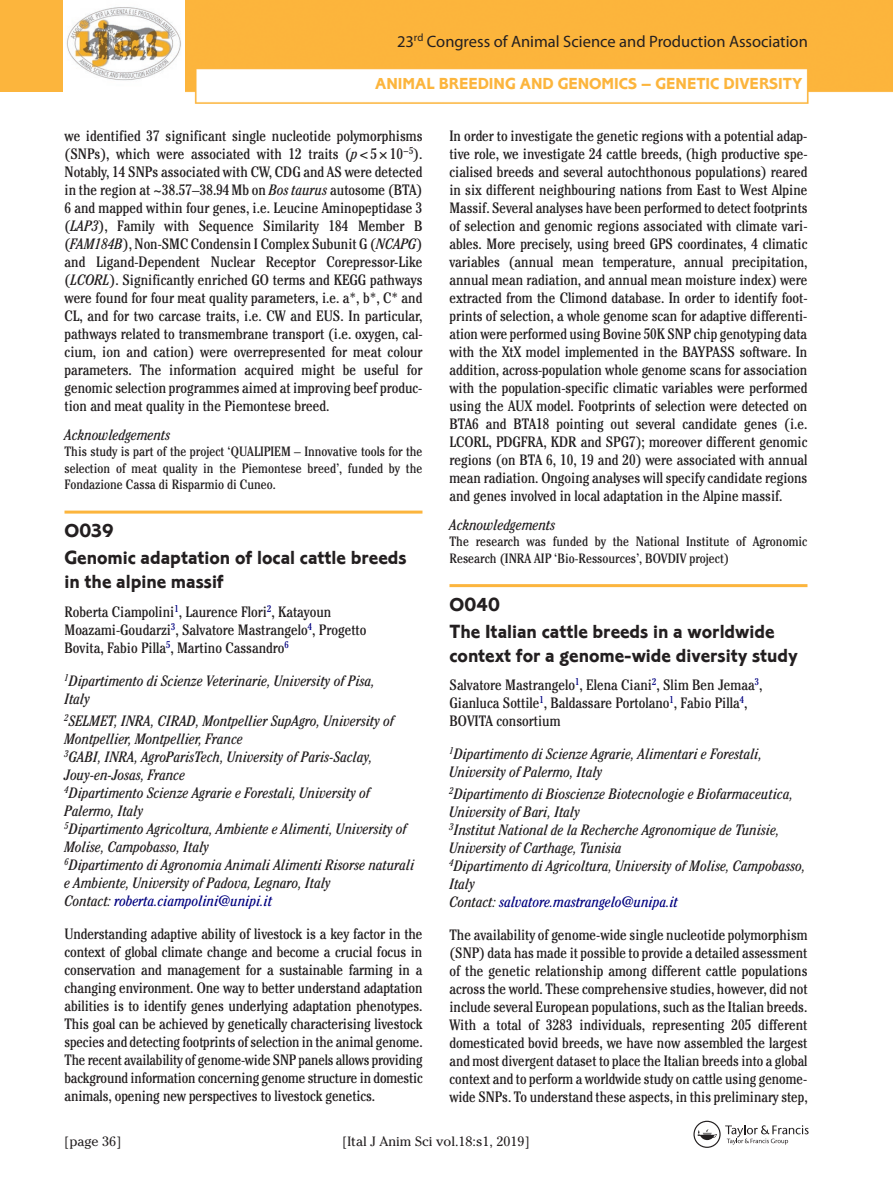
<style>
.page{position:relative;width:893px;height:1191px;background:#fff}
.page>*{position:absolute;margin:0;border:0;box-sizing:border-box;transform-origin:0 0}
.t1{font:19.65px/27px "Corinthian Bold Plain";color:#231f20}
.t2{font:16.5px "Myriad Pro";color:#231f20}
.t3{font:16.5px "Corinthian Bold Plain";color:#fcb53d}
.t4{font:condensed 15px/18px "Cheltenham Std";color:#231f20;text-align:justify}
.t5{font:italic condensed 15px/18px "Cheltenham Std";color:#231f20}
.t6{font:condensed 13.5px/16.5px "Cheltenham Std";color:#231f20;text-align:justify}
.t7{font:13.5px "Cheltenham Std";color:#231f20}
.s1{font-style:italic}
.s2{color:#000080}
</style>
<div class="page">
<div style="left:0;top:0;width:63px;height:92px;background:#fcb53d"></div>
<img style="left:185px;top:0;width:708px;height:104px">
<svg style="left:693px;top:1120px;width:116px;height:27px"></svg>
<img style="left:67px;top:7px;width:114px;height:74px">
<hr style="left:64px;top:510px;width:358px;height:3px;background:#fcb53d">
<hr style="left:449px;top:584px;width:358px;height:3px;background:#fcb53d">
<p class="t2" style="left:397px;top:31px;width:412px">23<sup>rd</sup> Congress of Animal Science and Production Association</p>
<p class="t3" style="left:375px;top:74px;width:429px">ANIMAL BREEDING AND GENOMICS – GENETIC DIVERSITY</p>
<p class="t4" style="left:64px;top:127px;width:359px">we identified 37 significant single nucleotide polymorphisms (SNPs), which were associated with 12 traits (<span class="s1">p</span>&lt;5×10<sup>−5</sup>).<br>Notably, 14 SNPs associated with CW, CDG and AS were detected in the region at ~38.57–38.94Mb on <span class="s1">Bos taurus</span> autosome (BTA)<br>6 and mapped within four genes, i.e. Leucine Aminopeptidase 3 (<span class="s1">LAP3</span>), Family with Sequence Similarity 184 Member B (<span class="s1">FAM184B</span>), Non-SMC Condensin I Complex Subunit G (<span class="s1">NCAPG</span>) and Ligand-Dependent Nuclear Receptor Corepressor-Like (<span class="s1">LCORL</span>). Significantly enriched GO terms and KEGG pathways were found for four meat quality parameters, i.e. a*, b*, C* and CL, and for two carcase traits, i.e. CW and EUS. In particular, pathways related to transmembrane transport (i.e. oxygen, cal&shy;cium, ion and cation) were overrepresented for meat colour parameters. The information acquired might be useful for genomic selection programmes aimed at improving beef produc&shy;tion and meat quality in the Piemontese breed.</p>
<p class="t5" style="left:64px;top:425px;width:107px">Acknowledgements</p>
<p class="t6" style="left:64px;top:443px;width:360px">This study is part of the project ‘QUALIPIEM – Innovative tools for the selection of meat quality in the Piemontese breed’, funded by the Fondazione Cassa di Risparmio di Cuneo.</p>
<h1 class="t1" style="left:64px;top:517px;width:344px">O039<br>Genomic adaptation of local cattle breeds</h1>
<h1 class="t1" style="left:64px;top:568px;width:161px">in the alpine massif</h1>
<p class="t4" style="left:64px;top:602px;width:303px;text-align:left">Roberta Ciampolini<sup>1</sup>, Laurence Flori<sup>2</sup>, Katayoun<br>Moazami-Goudarzi<sup>3</sup>, Salvatore Mastrangelo<sup>4</sup>, Progetto<br>Bovita, Fabio Pilla<sup>5</sup>, Martino Cassandro<sup>6</sup></p>
<p class="t5" style="left:64px;top:671px;width:312px"><sup>1</sup>Dipartimento di Scienze Veterinarie, University of Pisa,<br>Italy</p>
<p class="t5" style="left:64px;top:711px;width:352px"><sup>2</sup>SELMET, INRA, CIRAD, Montpellier SupAgro, University of Montpellier, Montpellier, France<br><sup>3</sup>GABI, INRA, AgroParisTech, University of Paris-Saclay, Jouy-en-Josas, France<br><sup>4</sup>Dipartimento Scienze Agrarie e Forestali, University of Palermo, Italy<br><sup>5</sup>Dipartimento Agricoltura, Ambiente e Alimenti, University of Molise, Campobasso, Italy<br><sup>6</sup>Dipartimento di Agronomia Animali Alimenti Risorse naturali e Ambiente, University of Padova, Legnaro, Italy<br>Contact: <span class="s2">roberta.ciampolini@unipi.it</span></p>
<p class="t4" style="left:64px;top:924px;width:360px">Understanding adaptive ability of livestock is a key factor in the context of global climate change and become a crucial focus in conservation and management for a sustainable farming in a changing environment. One way to better understand adaptation abilities is to identify genes underlying adaptation phenotypes.<br>This goal can be achieved by genetically characterising livestock species and detecting footprints of selection in the animal genome.<br>The recent availability of genome-wide SNP panels allows providing background information concerning genome structure in domestic animals, opening new perspectives to livestock genetics.</p>
<p class="t4" style="left:449px;top:127px;width:360px">In order to investigate the genetic regions with a potential adap&shy;tive role, we investigate 24 cattle breeds, (high productive spe&shy;cialised breeds and several autochthonous populations) reared in six different neighbouring nations from East to West Alpine Massif. Several analyses have been performed to detect footprints of selection and genomic regions associated with climate vari&shy;ables. More precisely, using breed GPS coordinates, 4 climatic variables (annual mean temperature, annual precipitation, annual mean radiation, and annual mean moisture index) were extracted from the Climond database. In order to identify foot&shy;prints of selection, a whole genome scan for adaptive differenti&shy;ation were performed using Bovine 50K SNP chip genotyping data with the XtX model implemented in the BAYPASS software. In addition, across-population whole genome scans for association with the population-specific climatic variables were performed using the AUX model. Footprints of selection were detected on BTA6 and BTA18 pointing out several candidate genes (i.e.<br>LCORL, PDGFRA, KDR and SPG7); moreover different genomic regions (on BTA 6, 10, 19 and 20) were associated with annual mean radiation. Ongoing analyses will specify candidate regions and genes involved in local adaptation in the Alpine massif.</p>
<p class="t5" style="left:449px;top:515px;width:107px">Acknowledgements</p>
<p class="t6" style="left:449px;top:533px;width:359px">The research was funded by the National Institute of Agronomic<br>Research (INRA AIP ‘Bio-Ressources’, BOVDIV project)</p>
<h1 class="t1" style="left:449px;top:591px;width:327px">O040<br>The Italian cattle breeds in a worldwide</h1>
<h1 class="t1" style="left:449px;top:642px;width:350px">context for a genome-wide diversity study</h1>
<p class="t4" style="left:449px;top:676px;width:314px;text-align:left">Salvatore Mastrangelo<sup>1</sup>, Elena Ciani<sup>2</sup>, Slim Ben Jemaa<sup>3</sup>,<br>Gianluca Sottile<sup>1</sup>, Baldassare Portolano<sup>1</sup>, Fabio Pilla<sup>4</sup>,<br>BOVITA consortium</p>
<p class="t5" style="left:449px;top:745px;width:314px"><sup>1</sup>Dipartimento di Scienze Agrarie, Alimentari e Forestali,<br>University of Palermo, Italy</p>
<p class="t5" style="left:449px;top:785px;width:357px"><sup>2</sup>Dipartimento di Bioscienze Biotecnologie e Biofarmaceutica, University of Bari, Italy<br><sup>3</sup>Institut National de la Recherche Agronomique de Tunisie, University of Carthage, Tunisia<br><sup>4</sup>Dipartimento di Agricoltura, University of Molise, Campobasso, Italy<br>Contact: <span class="s2">salvatore.mastrangelo@unipa.it</span></p>
<p class="t4" style="left:449px;top:926px;width:360px">The availability of genome-wide single nucleotide polymorphism (SNP) data has made it possible to provide a detailed assessment of the genetic relationship among different cattle populations across the world. These comprehensive studies, however, did not include several European populations, such as the Italian breeds.<br>With a total of 3283 individuals, representing 205 different domesticated bovid breeds, we have now assembled the largest and most divergent dataset to place the Italian breeds into a global context and to perform a worldwide study on cattle using genome&shy;wide SNPs. To understand these aspects, in this preliminary step,</p>
<p class="t7" style="left:64px;top:1133px;width:59px">[page 36]</p>
<p class="t7" style="left:342px;top:1133px;width:189px">[Ital J Anim Sci vol.18:s1, 2019]</p>
</div>
